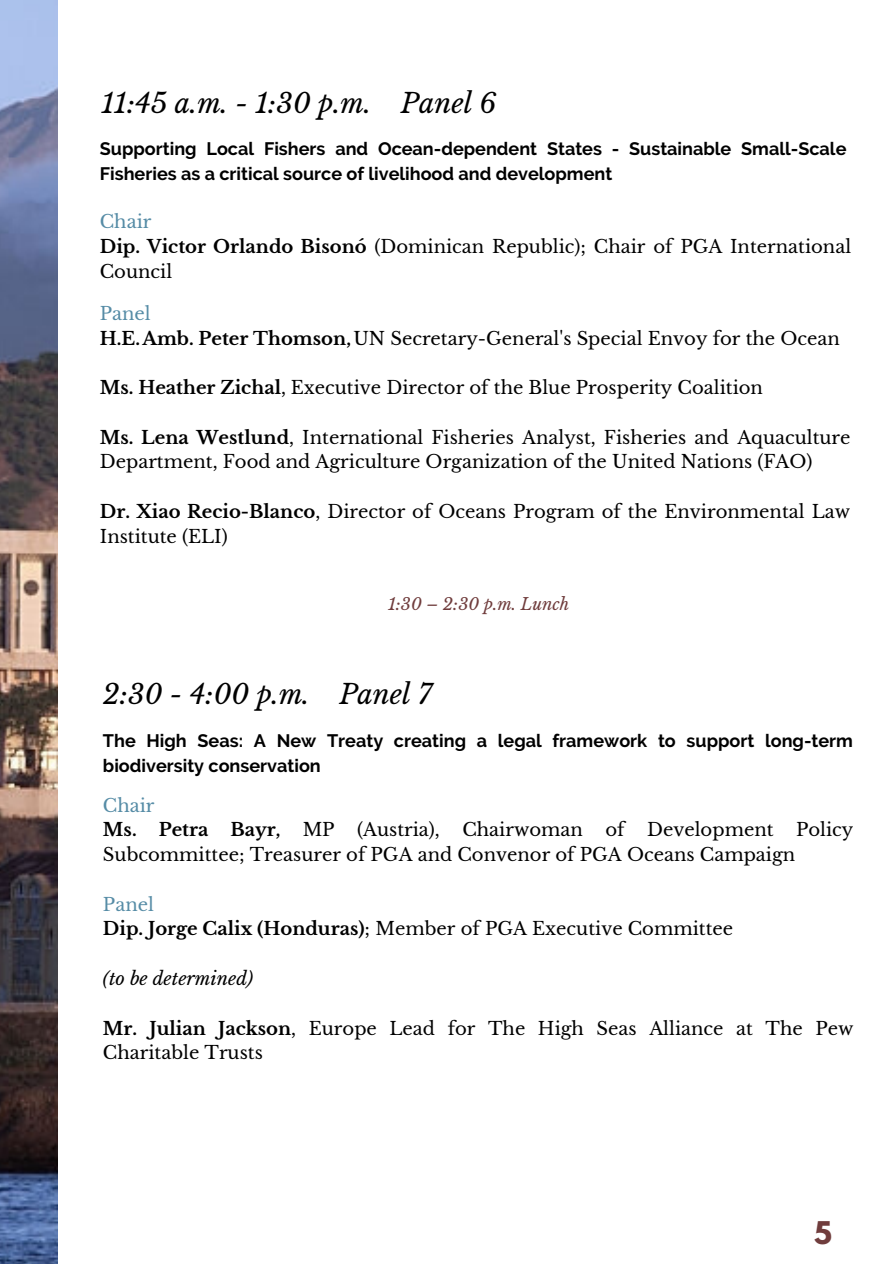
<style>
.page{position:relative;width:894px;height:1264px;background:#fff}
.page>*{position:absolute;margin:0;border:0;box-sizing:border-box;transform-origin:0 0}
.t1{font:700 27.75px "League Spartan";color:#703d3d}
.t2{font:italic 27px "Libre Baskerville";color:#000}
.t3{font:18px/24.8px "Libre Baskerville";color:#000}
.t4{font:700 18px/24.8px "Raleway";color:#000}
.t5{font:italic 18px "Libre Baskerville";color:#000}
.t6{font:italic 16.5px "Libre Baskerville";color:#703d3d}
.s1{color:#568ca6}
.s2{font-weight:700}
</style>
<div class="page">
<img style="left:0;top:0;width:57px;height:1263px">
<h2 class="t2" style="left:101px;top:86px;width:397px">11:45 a.m. - 1:30 p.m. Panel 6</h2>
<p class="t4" style="left:100px;top:136px;width:748px">Supporting Local Fishers and Ocean-dependent States - Sustainable Small-Scale<br>Fisheries as a critical source of livelihood and development</p>
<p class="t3" style="left:100px;top:210px;width:752px"><span class="s1">Chair<br></span><span class="s2">Dip. Victor Orlando Bisonó</span> (Dominican Republic); Chair of PGA International<br>Council</p>
<p class="t3" style="left:100px;top:301px;width:741px"><span class="s1">Panel<br></span><span class="s2">H.E.Amb. Peter Thomson,</span>UN Secretary-General's Special Envoy for the Ocean</p>
<p class="t3" style="left:100px;top:375px;width:664px"><span class="s2">Ms. Heather Zichal</span>, Executive Director of the Blue Prosperity Coalition</p>
<p class="t3" style="left:100px;top:425px;width:752px"><span class="s2">Ms. Lena Westlund</span>, International Fisheries Analyst, Fisheries and Aquaculture<br>Department, Food and Agriculture Organization of the United Nations (FAO)</p>
<p class="t3" style="left:100px;top:499px;width:751px"><span class="s2">Dr. Xiao Recio-Blanco</span>, Director of Oceans Program of the Environmental Law<br>Institute (ELI)</p>
<p class="t6" style="left:388px;top:594px;width:183px">1:30 – 2:30 p.m. Lunch</p>
<h2 class="t2" style="left:103px;top:678px;width:330px">2:30 - 4:00 p.m. Panel 7</h2>
<p class="t4" style="left:103px;top:728px;width:751px">The High Seas: A New Treaty creating a legal framework to support long-term biodiversity conservation</p>
<p class="t3" style="left:103px;top:792px;width:751px"><span class="s1">Chair<br></span><span class="s2">Ms. Petra Bayr,</span> MP (Austria), Chairwoman of Development Policy<br>Subcommittee; Treasurer of PGA and Convenor of PGA Oceans Campaign</p>
<p class="t3" style="left:103px;top:892px;width:631px"><span class="s1">Panel<br></span><span class="s2">Dip. Jorge Calix (Honduras)</span>; Member of PGA Executive Committee</p>
<p class="t5" style="left:103px;top:967px;width:152px">(to be determined)</p>
<p class="t3" style="left:103px;top:1015px;width:751px"><span class="s2">Mr. Julian Jackson</span>, Europe Lead for The High Seas Alliance at The Pew<br>Charitable Trusts</p>
<h1 class="t1" style="left:813px;top:1218px;width:19px">5</h1>
</div>
